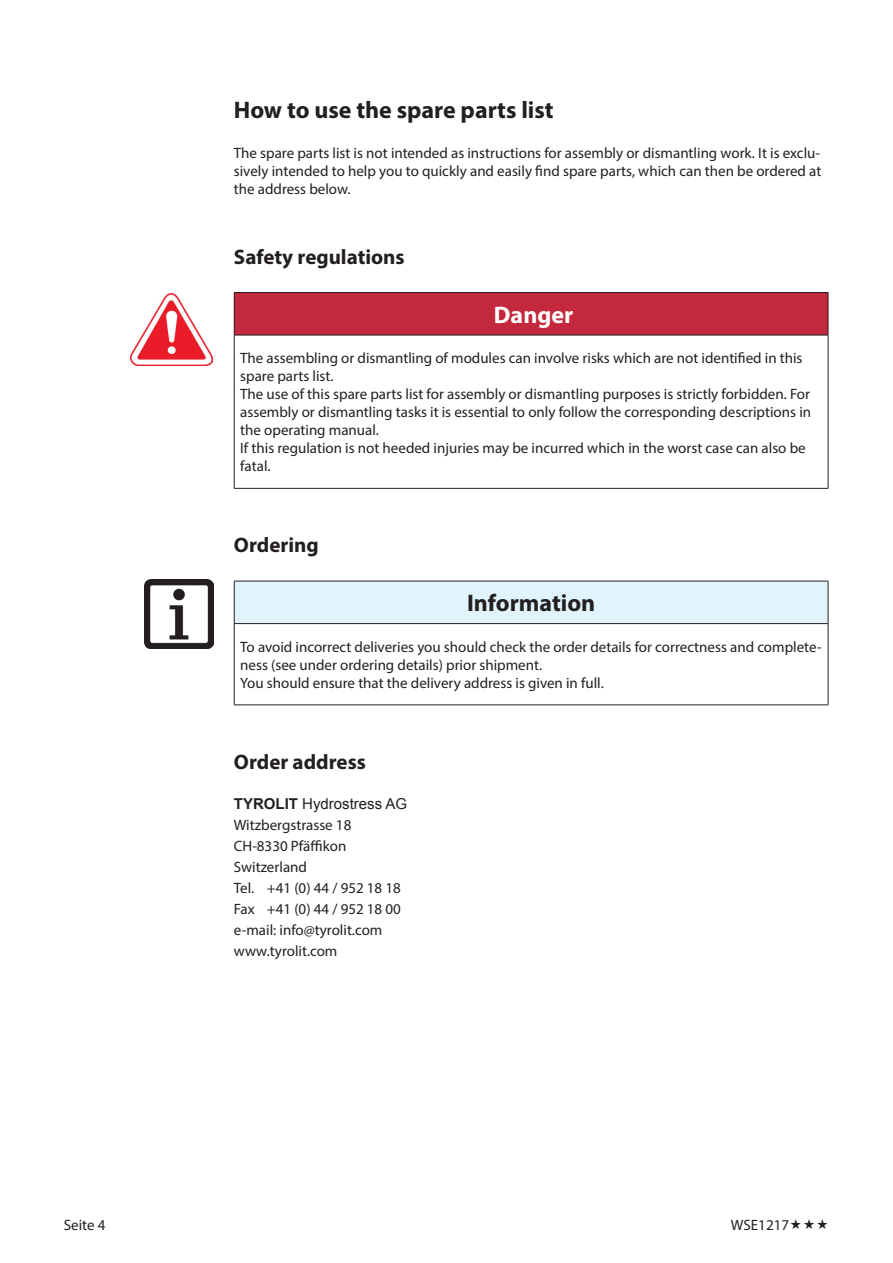
<style>
.page{position:relative;width:893px;height:1263px;background:#fff}
.page>*{position:absolute;margin:0;border:0;box-sizing:border-box;transform-origin:0 0}
.t1{font:700 24px "Myriad Pro";color:#231f20}
.t2{font:700 24px "Myriad Pro";color:#fff}
.t3{font:700 21px "Myriad Pro";color:#231f20}
.t4{font:15px/18px "Myriad Pro";color:#231f20}
.t5{font:15px "Arial";color:#231f20}
.s1{font-weight:700}
</style>
<div class="page">
<div style="left:234px;top:293px;width:594px;height:42px;background:#c4283d"></div>
<hr style="left:234px;top:335px;width:1px;height:153px;background:#231f20">
<hr style="left:828px;top:335px;width:1px;height:153px;background:#231f20">
<hr style="left:234px;top:488px;width:594px;height:1px;background:#231f20">
<hr style="left:234px;top:292px;width:594px;height:1px;background:#231f20">
<hr style="left:234px;top:293px;width:1px;height:42px;background:#231f20">
<hr style="left:828px;top:293px;width:1px;height:42px;background:#231f20">
<hr style="left:234px;top:335px;width:594px;height:1px;background:#231f20">
<div style="left:234px;top:581px;width:594px;height:43px;background:#e1f4fc"></div>
<hr style="left:234px;top:624px;width:1px;height:80px;background:#231f20">
<hr style="left:828px;top:624px;width:1px;height:80px;background:#231f20">
<hr style="left:234px;top:704px;width:594px;height:1px;background:#231f20">
<hr style="left:234px;top:581px;width:594px;height:1px;background:#231f20">
<hr style="left:234px;top:581px;width:1px;height:42px;background:#231f20">
<hr style="left:828px;top:581px;width:1px;height:42px;background:#231f20">
<hr style="left:234px;top:623px;width:594px;height:1px;background:#231f20">
<img style="left:131px;top:294px;width:82px;height:72px">
<img style="left:144px;top:579px;width:70px;height:70px">
<h1 class="t1" style="left:234px;top:94px;width:321px">How to use the spare parts list</h1>
<p class="t4" style="left:234px;top:144px;width:589px;text-align:justify">The spare parts list is not intended as instructions for assembly or dismantling work. It is exclu&shy;sively intended to help you to quickly and easily find spare parts, which can then be ordered at the address below.</p>
<h2 class="t3" style="left:234px;top:243px;width:172px">Safety regulations</h2>
<h1 class="t2" style="left:494px;top:299px;width:81px">Danger</h1>
<p class="t4" style="left:240px;top:349px;width:572px">The assembling or dismantling of modules can involve risks which are not identified in this spare parts list.<br>The use of this spare parts list for assembly or dismantling purposes is strictly forbidden. For assembly or dismantling tasks it is essential to only follow the corresponding descriptions in the operating manual.<br>If this regulation is not heeded injuries may be incurred which in the worst case can also be fatal.</p>
<h2 class="t3" style="left:234px;top:532px;width:86px">Ordering</h2>
<h1 class="t1" style="left:467px;top:588px;width:130px">Information</h1>
<p class="t4" style="left:240px;top:638px;width:583px">To avoid incorrect deliveries you should check the order details for correctness and complete&shy;ness (see under ordering details) prior shipment.<br>You should ensure that the delivery address is given in full.</p>
<h2 class="t3" style="left:234px;top:748px;width:134px">Order address</h2>
<p class="t5" style="left:234px;top:794px;width:175px"><span class="s1">TYROLIT</span> Hydrostress AG</p>
<p class="t4" style="left:234px;top:814px;width:169px;line-height:21px">Witzbergstrasse 18<br>CH-8330 Pfäffikon<br>Switzerland<br>Tel. +41 (0) 44 / 952 18 18<br>Fax +41 (0) 44 / 952 18 00 e-mail: info@tyrolit.com www.tyrolit.com</p>
<p class="t4" style="left:64px;top:1215px;width:43px">Seite 4</p>
<p class="t4" style="left:731px;top:1215px;width:60px">WSE1217</p>
</div>
